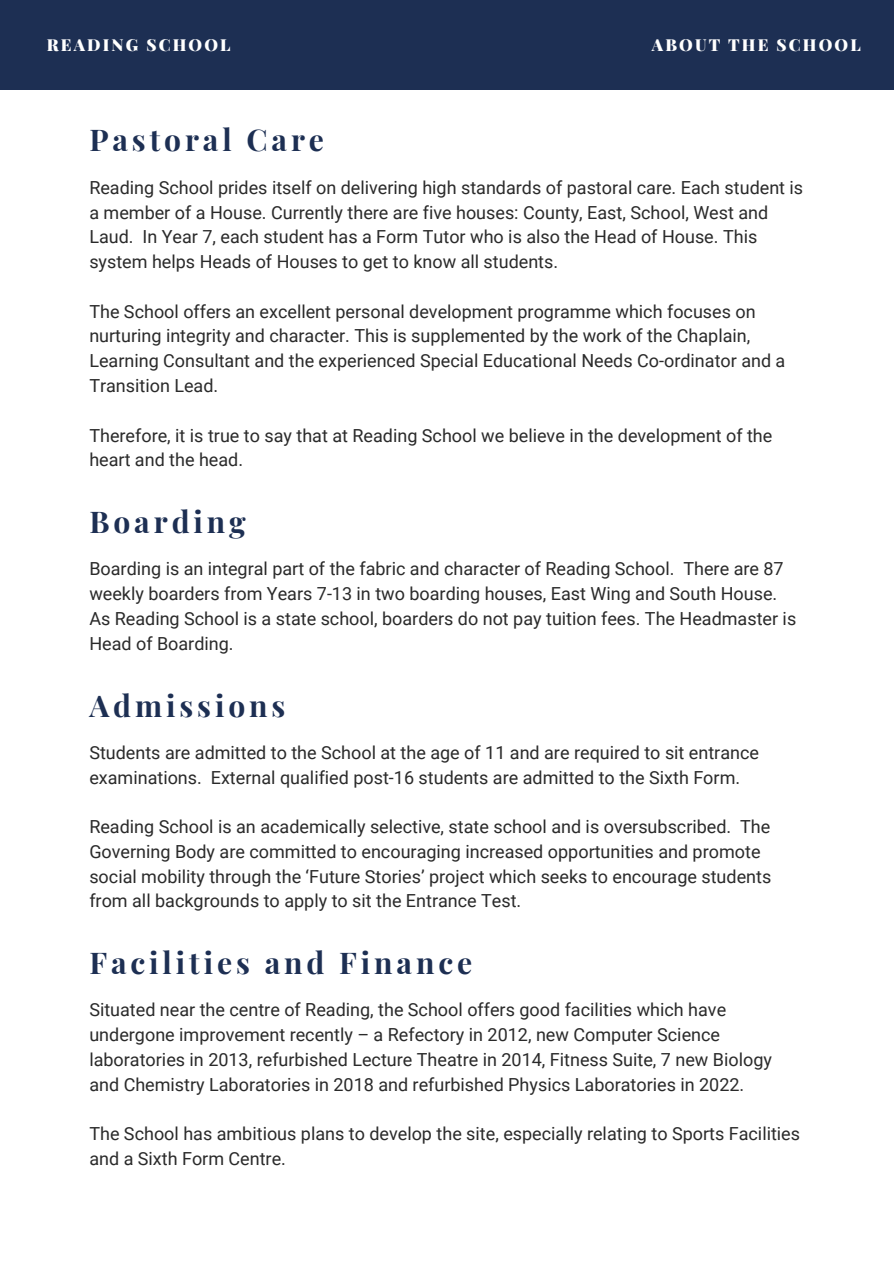
<style>
.page{position:relative;width:894px;height:1264px;background:#fff}
.page>*{position:absolute;margin:0;border:0;box-sizing:border-box;transform-origin:0 0}
.t1{font:700 30px "Playfair Display";letter-spacing:.13em;color:#1d2f53}
.t2{font:18px/24.8px "Roboto";color:#2a2a2a}
.t3{font:900 16.5px "Playfair Display";letter-spacing:.13em;color:#fff}
</style>
<div class="page">
<div style="left:0;top:0;width:893px;height:90px;background:#1d2f53"></div>
<h1 class="t3" style="left:47px;top:33px;width:185px">READING SCHOOL</h1>
<p class="t3" style="left:651px;top:33px;width:210px">ABOUT THE SCHOOL</p>
<h1 class="t1" style="left:89px;top:119px;width:236px">Pastoral Care</h1>
<p class="t2" style="left:89px;top:175px;width:715px">Reading School prides itself on delivering high standards of pastoral care. Each student is a member of a House. Currently there are five houses: County, East, School, West and Laud. In Year 7, each student has a Form Tutor who is also the Head of House. This system helps Heads of Houses to get to know all students.</p>
<h2 class="t2" style="left:89px;top:299px;width:697px">The School offers an excellent personal development programme which focuses on nurturing integrity and character. This is supplemented by the work of the Chaplain, Learning Consultant and the experienced Special Educational Needs Co-ordinator and a Transition Lead.</h2>
<h2 class="t2" style="left:89px;top:423px;width:684px">Therefore, it is true to say that at Reading School we believe in the development of the heart and the head.</h2>
<p class="t1" style="left:89px;top:500px;width:158px">Boarding</p>
<p class="t2" style="left:89px;top:557px;width:708px">Boarding is an integral part of the fabric and character of Reading School. There are 87 weekly boarders from Years 7-13 in two boarding houses, East Wing and South House.<br>As Reading School is a state school, boarders do not pay tuition fees. The Headmaster is Head of Boarding.</p>
<h1 class="t1" style="left:89px;top:684px;width:197px">Admissions</h1>
<p class="t2" style="left:89px;top:740px;width:671px">Students are admitted to the School at the age of 11 and are required to sit entrance</p>
<p class="t2" style="left:89px;top:765px;width:652px">examinations. External qualified post-16 students are admitted to the Sixth Form.</p>
<p class="t2" style="left:89px;top:814px;width:683px">Reading School is an academically selective, state school and is oversubscribed. The Governing Body are committed to encouraging increased opportunities and promote social mobility through the ‘Future Stories’ project which seeks to encourage students from all backgrounds to apply to sit the Entrance Test.</p>
<p class="t1" style="left:89px;top:941px;width:384px">Facilities and Finance</p>
<h1 class="t2" style="left:89px;top:997px;width:684px">Situated near the centre of Reading, the School offers good facilities which have undergone improvement recently – a Refectory in 2012, new Computer Science laboratories in 2013, refurbished Lecture Theatre in 2014, Fitness Suite, 7 new Biology and Chemistry Laboratories in 2018 and refurbished Physics Laboratories in 2022.</h1>
<p class="t2" style="left:89px;top:1121px;width:712px">The School has ambitious plans to develop the site, especially relating to Sports Facilities and a Sixth Form Centre.</p>
</div>
